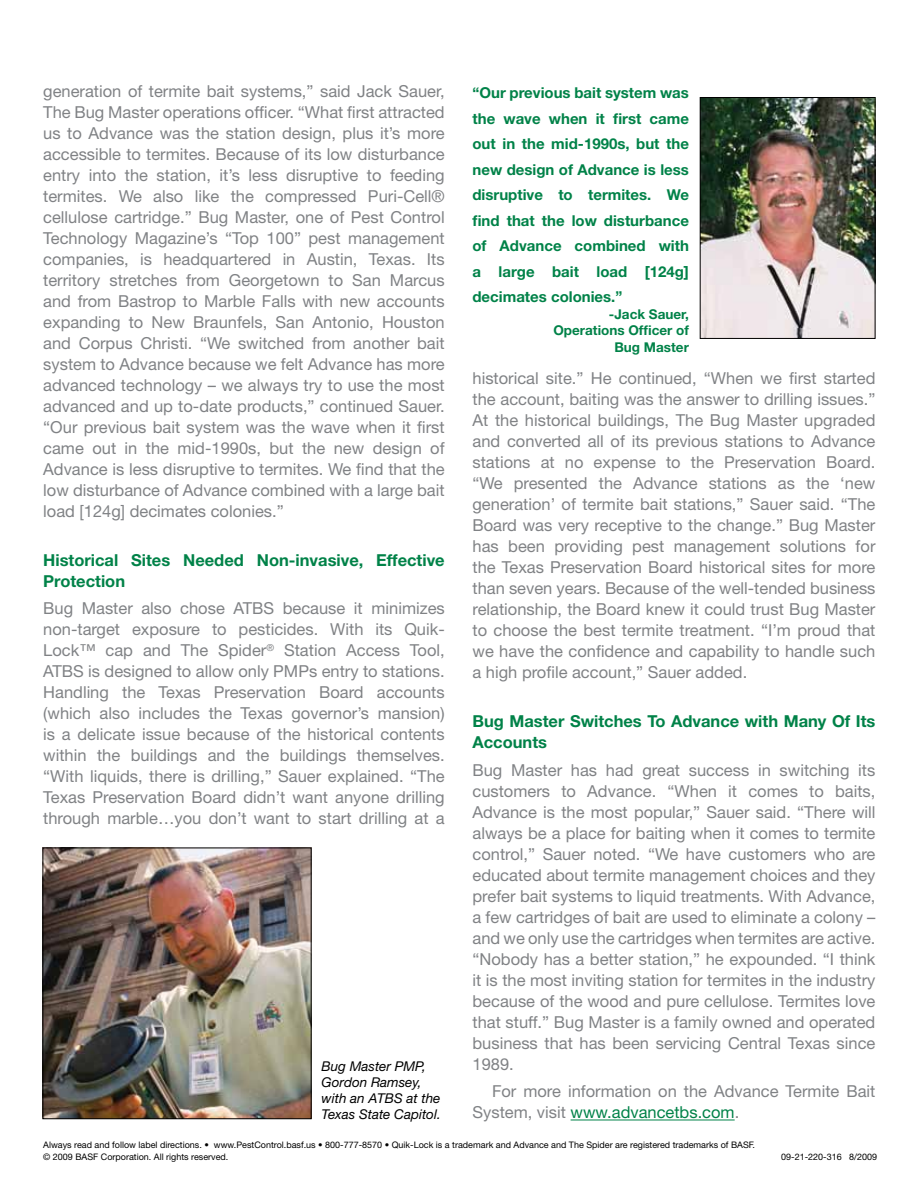
<style>
.page{position:relative;width:918px;height:1188px;background:#fff}
.page>*{position:absolute;margin:0;border:0;box-sizing:border-box;transform-origin:0 0}
.t1{font:16.5px/21px "Helvetica Neue";color:#808285;text-align:justify}
.t2{font:700 16.5px/21px "Helvetica Neue";color:#008248}
.t3{font:700 15px/25.5px "Helvetica Neue";color:#008248;text-align:justify}
.t4{font:italic 13.5px/16.2px "Helvetica Neue";color:#000}
.t5{font:700 13.5px/16.5px "Helvetica Neue";color:#008248;text-align:right}
.t6{font:9px/12px "Helvetica Neue";color:#000}
.s1{color:#008248}
</style>
<div class="page">
<hr style="left:571px;top:1120px;width:164px;height:1px;background:#008248">
<img style="left:45px;top:850px;width:265px;height:267px">
<div style="left:43px;top:848px;width:269px;height:271px;border:1px solid #000"></div>
<img style="left:702px;top:99px;width:171px;height:238px">
<div style="left:700px;top:97px;width:175px;height:242px;border:1px solid #000"></div>
<p class="t1" style="left:43px;top:80px;width:403px">generation of termite bait systems,” said Jack Sauer, The Bug Master operations officer. “What first attracted us to Advance was the station design, plus it’s more accessible to termites. Because of its low disturbance entry into the station, it’s less disruptive to feeding termites. We also like the compressed Puri-Cell® cellulose cartridge.” Bug Master, one of Pest Control Technology Magazine’s “Top 100” pest management companies, is headquartered in Austin, Texas. Its territory stretches from Georgetown to San Marcus and from Bastrop to Marble Falls with new accounts expanding to New Braunfels, San Antonio, Houston and Corpus Christi. “We switched from another bait system to Advance because we felt Advance has more advanced technology – we always try to use the most advanced and up to-date products,” continued Sauer. “Our previous bait system was the wave when it first came out in the mid-1990s, but the new design of Advance is less disruptive to termites. We find that the low disturbance of Advance combined with a large bait load [124g] decimates colonies.”</p>
<p class="t2" style="left:43px;top:549px;width:403px">Historical Sites Needed Non-invasive, Effective<br>Protection</p>
<p class="t1" style="left:43px;top:598px;width:403px">Bug Master also chose ATBS because it minimizes non-target exposure to pesticides. With its Quik-Lock™ cap and The Spider<sup>®</sup> Station Access Tool, ATBS is designed to allow only PMPs entry to stations.<br>Handling the Texas Preservation Board accounts (which also includes the Texas governor’s mansion) is a delicate issue because of the historical contents within the buildings and the buildings themselves. “With liquids, there is drilling,” Sauer explained. “The Texas Preservation Board didn’t want anyone drilling through marble…you don’t want to start drilling at a</p>
<p class="t4" style="left:322px;top:1057px;width:121px">Bug Master PMP,<br>Gordon Ramsey, with an ATBS at the<br>Texas State Capitol.</p>
<p class="t3" style="left:472px;top:80px;width:218px">“Our previous bait system was the wave when it first came out in the mid-1990s, but the new design of Advance is less disruptive to termites. We find that the low disturbance of Advance combined with a large bait load [124g] decimates colonies.”</p>
<p class="t5" style="left:553px;top:306px;width:137px">-Jack Sauer,<br>Operations Officer of<br>Bug Master</p>
<p class="t1" style="left:472px;top:367px;width:405px">historical site.” He continued, “When we first started the account, baiting was the answer to drilling issues.” At the historical buildings, The Bug Master upgraded and converted all of its previous stations to Advance stations at no expense to the Preservation Board. “We presented the Advance stations as the ‘new generation’ of termite bait stations,” Sauer said. “The Board was very receptive to the change.” Bug Master has been providing pest management solutions for the Texas Preservation Board historical sites for more than seven years. Because of the well-tended business relationship, the Board knew it could trust Bug Master to choose the best termite treatment. “I’m proud that we have the confidence and capability to handle such a high profile account,” Sauer added.</p>
<p class="t2" style="left:472px;top:710px;width:404px">Bug Master Switches To Advance with Many Of Its<br>Accounts</p>
<p class="t1" style="left:472px;top:759px;width:405px">Bug Master has had great success in switching its customers to Advance. “When it comes to baits, Advance is the most popular,” Sauer said. “There will always be a place for baiting when it comes to termite control,” Sauer noted. “We have customers who are educated about termite management choices and they prefer bait systems to liquid treatments. With Advance, a few cartridges of bait are used to eliminate a colony – and we only use the cartridges when termites are active. “Nobody has a better station,” he expounded. “I think it is the most inviting station for termites in the industry because of the wood and pure cellulose. Termites love that stuff.” Bug Master is a family owned and operated business that has been servicing Central Texas since 1989.</p>
<p class="t1" style="left:472px;top:1081px;width:404px;text-indent:20px">For more information on the Advance Termite Bait<br>System, visit <span class="s1">www.advancetbs.com</span>.</p>
<p class="t6" style="left:43px;top:1139px;width:713px">Always read and follow label directions. • www.PestControl.basf.us • 800-777-8570 • Quik-Lock is a trademark and Advance and The Spider are registered trademarks of BASF. © 2009 BASF Corporation. All rights reserved.</p>
<p class="t6" style="left:781px;top:1151px;width:98px">09-21-220-316 8/2009</p>
</div>
